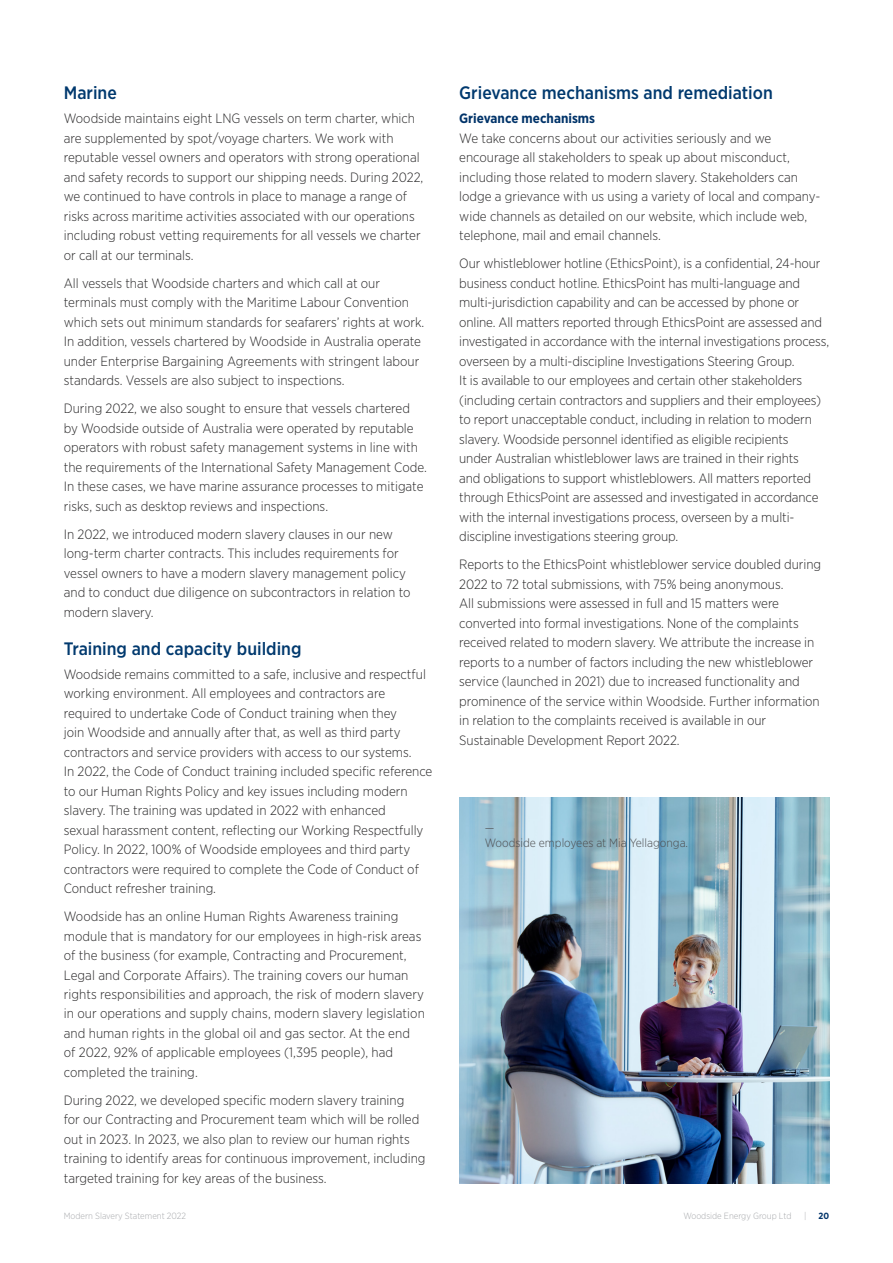
<style>
.page{position:relative;width:893px;height:1263px;background:#fff}
.page>*{position:absolute;margin:0;border:0;box-sizing:border-box;transform-origin:0 0}
.t1{font:500 18px "Gotham Narrow";color:#00396e}
.t2{font:300 13.5px/19.5px "Gotham Narrow";color:#292829}
.t3{font:700 13.5px "Gotham Narrow";color:#003369}
.t4{font:300 12px/15px "Gotham Narrow";color:#4d4d4f}
.t5{font:300 9px "Gotham Narrow";color:#a7a9ac}
.t6{font:700 9px "Gotham Narrow";color:#003369}
</style>
<div class="page">
<img style="left:459px;top:797px;width:370px;height:386px">
<h1 class="t1" style="left:64px;top:82px;width:55px">Marine</h1>
<p class="t2" style="left:64px;top:108px;width:361px">Woodside maintains eight LNG vessels on term charter, which are supplemented by spot/voyage charters. We work with reputable vessel owners and operators with strong operational and safety records to support our shipping needs. During 2022, we continued to have controls in place to manage a range of risks across maritime activities associated with our operations including robust vetting requirements for all vessels we charter or call at our terminals.</p>
<p class="t2" style="left:64px;top:273px;width:362px">All vessels that Woodside charters and which call at our terminals must comply with the Maritime Labour Convention which sets out minimum standards for seafarers’ rights at work.<br>In addition, vessels chartered by Woodside in Australia operate under Enterprise Bargaining Agreements with stringent labour standards. Vessels are also subject to inspections.</p>
<p class="t2" style="left:64px;top:398px;width:365px">During 2022, we also sought to ensure that vessels chartered by Woodside outside of Australia were operated by reputable operators with robust safety management systems in line with the requirements of the International Safety Management Code.<br>In these cases, we have marine assurance processes to mitigate risks, such as desktop reviews and inspections.</p>
<p class="t2" style="left:64px;top:524px;width:348px">In 2022, we introduced modern slavery clauses in our new long-term charter contracts. This includes requirements for vessel owners to have a modern slavery management policy and to conduct due diligence on subcontractors in relation to modern slavery.</p>
<h1 class="t1" style="left:64px;top:637px;width:239px">Training and capacity building</h1>
<p class="t2" style="left:64px;top:664px;width:370px">Woodside remains committed to a safe, inclusive and respectful working environment. All employees and contractors are required to undertake Code of Conduct training when they<br>join Woodside and annually after that, as well as third party contractors and service providers with access to our systems.<br>In 2022, the Code of Conduct training included specific reference to our Human Rights Policy and key issues including modern slavery. The training was updated in 2022 with enhanced<br>sexual harassment content, reflecting our Working Respectfully Policy. In 2022, 100% of Woodside employees and third party contractors were required to complete the Code of Conduct of Conduct refresher training.</p>
<p class="t2" style="left:64px;top:906px;width:363px">Woodside has an online Human Rights Awareness training module that is mandatory for our employees in high-risk areas of the business (for example, Contracting and Procurement, Legal and Corporate Affairs). The training covers our human rights responsibilities and approach, the risk of modern slavery in our operations and supply chains, modern slavery legislation and human rights in the global oil and gas sector. At the end of 2022, 92% of applicable employees (1,395 people), had completed the training.</p>
<p class="t2" style="left:64px;top:1090px;width:363px">During 2022, we developed specific modern slavery training<br>for our Contracting and Procurement team which will be rolled out in 2023. In 2023, we also plan to review our human rights training to identify areas for continuous improvement, including targeted training for key areas of the business.</p>
<h1 class="t1" style="left:459px;top:82px;width:315px">Grievance mechanisms and remediation</h1>
<p class="t3" style="left:459px;top:110px;width:137px">Grievance mechanisms</p>
<p class="t2" style="left:459px;top:128px;width:363px">We take concerns about our activities seriously and we encourage all stakeholders to speak up about misconduct, including those related to modern slavery. Stakeholders can lodge a grievance with us using a variety of local and company&shy;wide channels as detailed on our website, which include web, telephone, mail and email channels.</p>
<p class="t2" style="left:459px;top:253px;width:371px">Our whistleblower hotline (EthicsPoint), is a confidential, 24-hour business conduct hotline. EthicsPoint has multi-language and multi-jurisdiction capability and can be accessed by phone or online. All matters reported through EthicsPoint are assessed and investigated in accordance with the internal investigations process, overseen by a multi-discipline Investigations Steering Group.<br>It is available to our employees and certain other stakeholders (including certain contractors and suppliers and their employees) to report unacceptable conduct, including in relation to modern slavery. Woodside personnel identified as eligible recipients<br>under Australian whistleblower laws are trained in their rights<br>and obligations to support whistleblowers. All matters reported through EthicsPoint are assessed and investigated in accordance with the internal investigations process, overseen by a multi&shy;discipline investigations steering group.</p>
<p class="t2" style="left:459px;top:554px;width:363px">Reports to the EthicsPoint whistleblower service doubled during 2022 to 72 total submissions, with 75% being anonymous.<br>All submissions were assessed in full and 15 matters were converted into formal investigations. None of the complaints received related to modern slavery. We attribute the increase in reports to a number of factors including the new whistleblower service (launched in 2021) due to increased functionality and prominence of the service within Woodside. Further information in relation to the complaints received is available in our Sustainable Development Report 2022.</p>
<p class="t4" style="left:485px;top:820px;width:205px">—<br>Woodside employees at Mia Yellagonga.</p>
<p class="t5" style="left:64px;top:1210px;width:124px">Modern Slavery Statement 2022</p>
<p class="t5" style="left:683px;top:1210px;width:110px">Woodside Energy Group Ltd</p>
<p class="t5" style="left:804px;top:1210px;width:4px">|</p>
<p class="t6" style="left:819px;top:1210px;width:12px">20</p>
</div>
